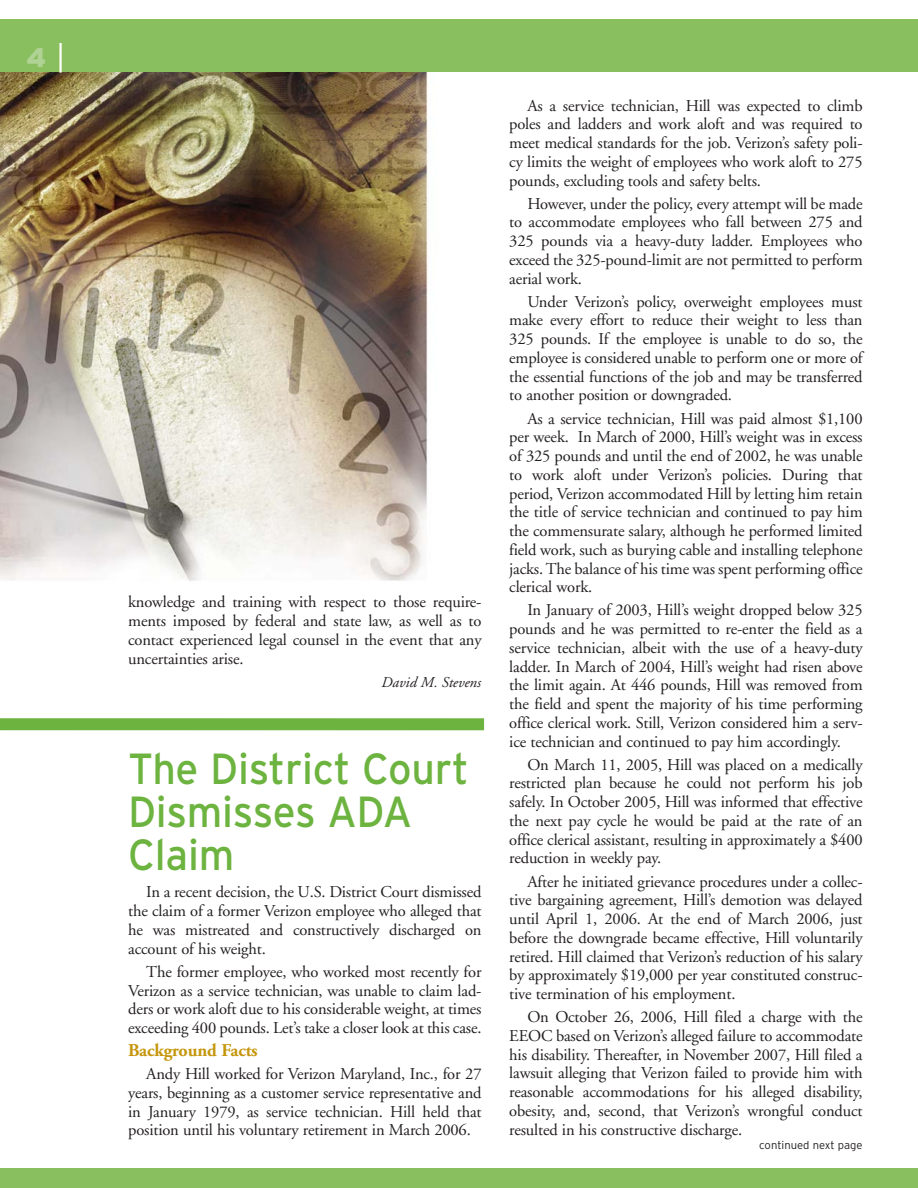
<style>
.page{position:relative;width:918px;height:1188px;background:#fff}
.page>*{position:absolute;margin:0;border:0;box-sizing:border-box;transform-origin:0 0}
.t1{font:43.5px/42.8px "Interstate";letter-spacing:-.005em;color:#6db33f;scale:.95 1}
.t2{font:900 27px "Interstate";color:#b1d295}
.t3{font:700 18px "Adobe Garamond";letter-spacing:-.01em;color:#c5960b}
.t4{font:16.5px/18.8px "Adobe Garamond";letter-spacing:-.01em;color:#231f20;text-align:justify}
.t5{font:italic 15px "Adobe Garamond";color:#231f20}
.t6{font:300 11.25px "Interstate";color:#231f20}
.s1{font-weight:300;font-size:30px;color:#fff}
</style>
<div class="page">
<img style="left:0;top:72px;width:428px;height:509px">
<div style="left:0;top:718px;width:484px;height:12px;background:#6db33f"></div>
<div style="left:0;top:19px;width:918px;height:52px;background:#89bf5e"></div>
<div style="left:0;top:1168px;width:918px;height:20px;background:#89bf5e"></div>
<h2 class="t2" style="left:26px;top:47px;width:40px">4 <span class="s1">|</span></h2>
<p class="t4" style="left:128px;top:594px;width:355px">knowledge and training with respect to those require&shy;ments imposed by federal and state law, as well as to contact experienced legal counsel in the event that any uncertainties arise.</p>
<p class="t5" style="left:382px;top:676px;width:101px">David M. Stevens</p>
<h1 class="t1" style="left:128px;top:752px;width:360px">The District Court<br>Dismisses ADA<br>Claim</h1>
<p class="t4" style="left:128px;top:884px;width:355px;text-indent:18px">In a recent decision, the U.S. District Court dismissed the claim of a former Verizon employee who alleged that he was mistreated and constructively discharged on account of his weight.</p>
<p class="t4" style="left:128px;top:964px;width:355px;text-indent:18px">The former employee, who worked most recently for Verizon as a service technician, was unable to claim lad&shy;ders or work aloft due to his considerable weight, at times exceeding 400 pounds. Let’s take a closer look at this case.</p>
<p class="t3" style="left:128px;top:1043px;width:131px">Background Facts</p>
<p class="t4" style="left:128px;top:1066px;width:355px;text-indent:18px">Andy Hill worked for Verizon Maryland, Inc., for 27 years, beginning as a customer service representative and in January 1979, as service technician. Hill held that position until his voluntary retirement in March 2006.</p>
<p class="t4" style="left:509px;top:97px;width:355px;text-indent:18px">As a service technician, Hill was expected to climb poles and ladders and work aloft and was required to meet medical standards for the job. Verizon’s safety poli&shy;cy limits the weight of employees who work aloft to 275 pounds, excluding tools and safety belts.</p>
<p class="t4" style="left:509px;top:196px;width:355px;text-indent:18px">However, under the policy, every attempt will be made to accommodate employees who fall between 275 and 325 pounds via a heavy-duty ladder. Employees who exceed the 325-pound-limit are not permitted to perform aerial work.</p>
<p class="t4" style="left:509px;top:294px;width:355px;text-indent:18px">Under Verizon’s policy, overweight employees must make every effort to reduce their weight to less than 325 pounds. If the employee is unable to do so, the employee is considered unable to perform one or more of the essential functions of the job and may be transferred to another position or downgraded.</p>
<p class="t4" style="left:509px;top:410px;width:355px;text-indent:18px">As a service technician, Hill was paid almost $1,100 per week. In March of 2000, Hill’s weight was in excess of 325 pounds and until the end of 2002, he was unable to work aloft under Verizon’s policies. During that period, Verizon accommodated Hill by letting him retain the title of service technician and continued to pay him the commensurate salary, although he performed limited field work, such as burying cable and installing telephone jacks. The balance of his time was spent performing office clerical work.</p>
<p class="t4" style="left:509px;top:602px;width:355px;text-indent:18px">In January of 2003, Hill’s weight dropped below 325 pounds and he was permitted to re-enter the field as a service technician, albeit with the use of a heavy-duty ladder. In March of 2004, Hill’s weight had risen above the limit again. At 446 pounds, Hill was removed from the field and spent the majority of his time performing office clerical work. Still, Verizon considered him a serv&shy;ice technician and continued to pay him accordingly.</p>
<p class="t4" style="left:509px;top:757px;width:355px;text-indent:18px">On March 11, 2005, Hill was placed on a medically restricted plan because he could not perform his job safely. In October 2005, Hill was informed that effective the next pay cycle he would be paid at the rate of an office clerical assistant, resulting in approximately a $400 reduction in weekly pay.</p>
<p class="t4" style="left:509px;top:873px;width:355px;text-indent:18px">After he initiated grievance procedures under a collec&shy;tive bargaining agreement, Hill’s demotion was delayed until April 1, 2006. At the end of March 2006, just before the downgrade became effective, Hill voluntarily retired. Hill claimed that Verizon’s reduction of his salary by approximately $19,000 per year constituted construc&shy;tive termination of his employment.</p>
<p class="t4" style="left:509px;top:1009px;width:355px;text-indent:18px">On October 26, 2006, Hill filed a charge with the EEOC based on Verizon’s alleged failure to accommodate his disability. Thereafter, in November 2007, Hill filed a lawsuit alleging that Verizon failed to provide him with reasonable accommodations for his alleged disability, obesity, and, second, that Verizon’s wrongful conduct resulted in his constructive discharge.</p>
<p class="t6" style="left:759px;top:1141px;width:105px">continued next page</p>
</div>
